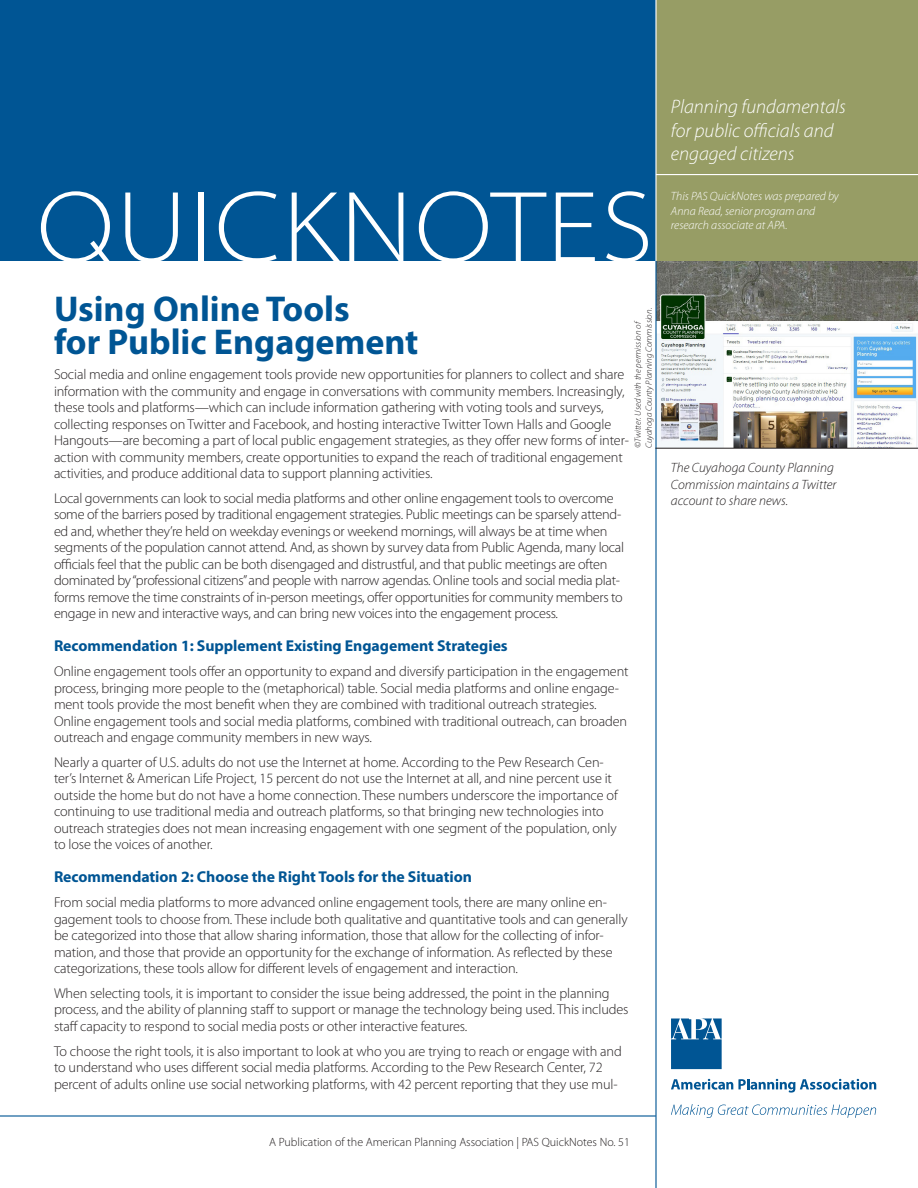
<style>
.page{position:relative;width:918px;height:1188px;background:#fff}
.page>*{position:absolute;margin:0;border:0;box-sizing:border-box;transform-origin:0 0}
.t1{font:300 semi-expanded 102px "Myriad Pro";letter-spacing:.025em;color:#fff}
.A_head{font:700 36px/33px "Myriad Pro";color:#005594}
.t2{font:italic 300 19.5px/23.4px "Myriad Pro";color:#fff}
.B_head{font:700 15.75px "Myriad Pro";color:#005594}
.body_first{font:300 14.25px/16.5px "Myriad Pro";letter-spacing:-.01em;color:#231f20}
.t3{font:italic 300 13.5px/16.5px "Myriad Pro";color:#231f20}
.AuthorID{font:italic 300 12px/14.4px "Myriad Pro";color:#fff}
.t4{font:300 12px "Myriad Pro";color:#231f20}
.Credit{font:italic 300 9px/10.8px "Myriad Pro";color:#231f20}
</style>
<div class="page">
<img style="left:657px;top:261px;width:261px;height:186px">
<div style="left:0;top:0;width:658px;height:261px;background:#005594"></div>
<hr style="left:655px;top:260px;width:2px;height:928px;background:#005594">
<div style="left:656px;top:0;width:262px;height:261px;background:#979d65"></div>
<hr style="left:655px;top:0;width:2px;height:261px;background:#fff">
<hr style="left:656px;top:174px;width:262px;height:1px;background:#fff">
<svg style="left:90px;top:240px;width:20px;height:21px"></svg>
<svg style="left:671px;top:1018px;width:51px;height:51px;background:#2970a5"></svg>
<svg style="left:671px;top:1104px;width:205px;height:14px"></svg>
<svg style="left:671px;top:1079px;width:205px;height:14px"></svg>
<hr style="left:0;top:1115px;width:656px;height:2px;background:#005594">
<hr style="left:655px;top:448px;width:263px;height:1px;background:#231f20">
<p class="t1" style="left:37px;top:170px;width:617px">OUICKNOTES</p>
<p class="A_head" style="left:54px;top:292px;width:366px">Using Online Tools<br>for Public Engagement</p>
<p class="body_first" style="left:54px;top:366px;width:576px">Social media and online engagement tools provide new opportunities for planners to collect and share information with the community and engage in conversations with community members. Increasingly, these tools and platforms—which can include information gathering with voting tools and surveys, collecting responses on Twitter and Facebook, and hosting interactive Twitter Town Halls and Google Hangouts—are becoming a part of local public engagement strategies, as they offer new forms of inter&shy;action with community members, create opportunities to expand the reach of traditional engagement activities, and produce additional data to support planning activities.</p>
<p class="body_first" style="left:54px;top:490px;width:572px">Local governments can look to social media platforms and other online engagement tools to overcome some of the barriers posed by traditional engagement strategies. Public meetings can be sparsely attend&shy;ed and, whether they’re held on weekday evenings or weekend mornings, will always be at time when segments of the population cannot attend. And, as shown by survey data from Public Agenda, many local officials feel that the public can be both disengaged and distrustful, and that public meetings are often dominated by “professional citizens” and people with narrow agendas. Online tools and social media plat&shy;forms remove the time constraints of in-person meetings, offer opportunities for community members to engage in new and interactive ways, and can bring new voices into the engagement process.</p>
<p class="B_head" style="left:54px;top:636px;width:455px">Recommendation 1: Supplement Existing Engagement Strategies</p>
<p class="body_first" style="left:54px;top:663px;width:576px">Online engagement tools offer an opportunity to expand and diversify participation in the engagement process, bringing more people to the (metaphorical) table. Social media platforms and online engage&shy;ment tools provide the most benefit when they are combined with traditional outreach strategies.<br>Online engagement tools and social media platforms, combined with traditional outreach, can broaden outreach and engage community members in new ways.</p>
<p class="body_first" style="left:54px;top:754px;width:565px">Nearly a quarter of U.S. adults do not use the Internet at home. According to the Pew Research Cen&shy;ter’s Internet &amp; American Life Project, 15 percent do not use the Internet at all, and nine percent use it outside the home but do not have a home connection. These numbers underscore the importance of continuing to use traditional media and outreach platforms, so that bringing new technologies into outreach strategies does not mean increasing engagement with one segment of the population, only to lose the voices of another.</p>
<p class="B_head" style="left:54px;top:867px;width:420px">Recommendation 2: Choose the Right Tools for the Situation</p>
<p class="body_first" style="left:54px;top:894px;width:575px">From social media platforms to more advanced online engagement tools, there are many online en&shy;gagement tools to choose from. These include both qualitative and quantitative tools and can generally be categorized into those that allow sharing information, those that allow for the collecting of infor&shy;mation, and those that provide an opportunity for the exchange of information. As reflected by these categorizations, these tools allow for different levels of engagement and interaction.</p>
<p class="body_first" style="left:54px;top:985px;width:576px">When selecting tools, it is important to consider the issue being addressed, the point in the planning process, and the ability of planning staff to support or manage the technology being used. This includes staff capacity to respond to social media posts or other interactive features.</p>
<p class="body_first" style="left:54px;top:1043px;width:569px">To choose the right tools, it is also important to look at who you are trying to reach or engage with and to understand who uses different social media platforms. According to the Pew Research Center, 72 percent of adults online use social networking platforms, with 42 percent reporting that they use mul-</p>
<p class="Credit" style="left:633px;top:448px;width:142px;rotate:-90deg">©Twitter. Used with the permission of<br>Cuyahoga County Planning Commission.</p>
<p class="t2" style="left:671px;top:96px;width:177px">Planning fundamentals</p>
<p class="t2" style="left:671px;top:119px;width:164px">for public officials and engaged citizens</p>
<p class="AuthorID" style="left:671px;top:189px;width:169px">This PAS QuickNotes was prepared by<br>Anna Read, senior program and</p>
<p class="AuthorID" style="left:671px;top:218px;width:118px">research associate at APA.</p>
<p class="t3" style="left:671px;top:460px;width:167px">The Cuyahoga County Planning<br>Commission maintains a Twitter account to share news.</p>
<p class="t4" style="left:269px;top:1135px;width:362px">A Publication of the American Planning Association | PAS QuickNotes No. 51</p>
</div>
